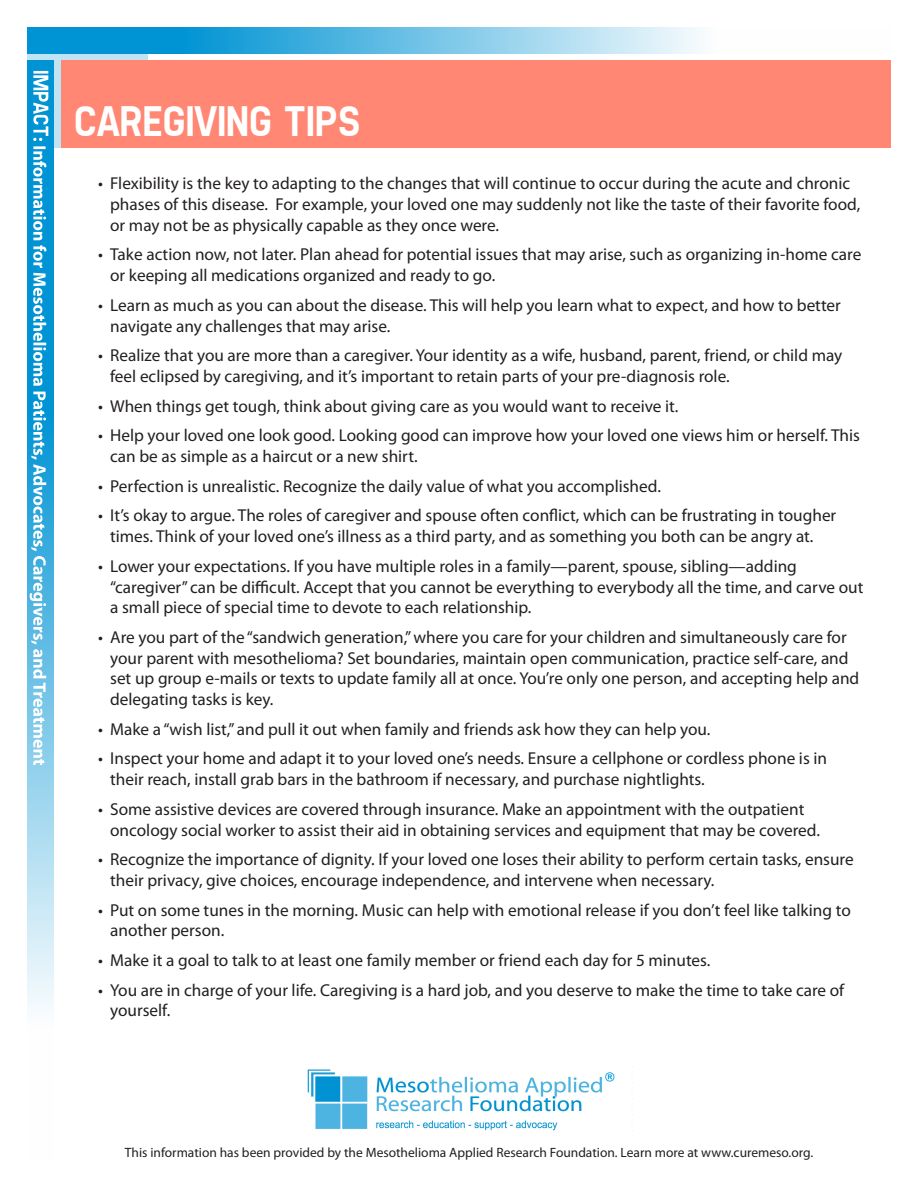
<style>
.page{position:relative;width:918px;height:1188px;background:#fff}
.page>*{position:absolute;margin:0;border:0;box-sizing:border-box;transform-origin:0 0}
.t1{font:36px "Freeroad";color:#fff}
.t2{font:17.25px/20.7px "Myriad Pro";color:#231f20}
.t3{font:13.5px "Myriad Pro";color:#231f20}
</style>
<div class="page">
<div style="left:27px;top:27px;width:121px;height:121px;background:#c0e4f4"></div>
<svg style="left:27px;top:27px;width:673px;height:27px;background:#5ebbe3"></svg>
<svg style="left:27px;top:60px;width:27px;height:948px;background:#73c4e7"></svg>
<svg style="left:30px;top:71px;width:18px;height:694px;background:#5ebbe3"></svg>
<div style="left:61px;top:60px;width:830px;height:88px;background:#ff8773"></div>
<img style="left:307px;top:1069px;width:308px;height:62px">
<p class="t1" style="left:74px;top:98px;width:288px">CAREGIVING TIPS</p>
<p class="t2" style="left:110px;top:173px;width:752px;text-indent:-12px">• Flexibility is the key to adapting to the changes that will continue to occur during the acute and chronic phases of this disease. For example, your loved one may suddenly not like the taste of their favorite food, or may not be as physically capable as they once were.</p>
<p class="t2" style="left:110px;top:244px;width:753px;text-indent:-12px">• Take action now, not later. Plan ahead for potential issues that may arise, such as organizing in-home care or keeping all medications organized and ready to go.</p>
<p class="t2" style="left:110px;top:294px;width:732px;text-indent:-12px">• Learn as much as you can about the disease. This will help you learn what to expect, and how to better navigate any challenges that may arise.</p>
<p class="t2" style="left:110px;top:345px;width:734px;text-indent:-12px">• Realize that you are more than a caregiver. Your identity as a wife, husband, parent, friend, or child may feel eclipsed by caregiving, and it’s important to retain parts of your pre-diagnosis role.</p>
<p class="t2" style="left:98px;top:395px;width:582px">• When things get tough, think about giving care as you would want to receive it.</p>
<p class="t2" style="left:110px;top:425px;width:751px;text-indent:-12px">• Help your loved one look good. Looking good can improve how your loved one views him or herself. This can be as simple as a haircut or a new shirt.</p>
<p class="t2" style="left:98px;top:475px;width:564px">• Perfection is unrealistic. Recognize the daily value of what you accomplished.</p>
<p class="t2" style="left:110px;top:505px;width:728px;text-indent:-12px">• It’s okay to argue. The roles of caregiver and spouse often conflict, which can be frustrating in tougher times. Think of your loved one’s illness as a third party, and as something you both can be angry at.</p>
<p class="t2" style="left:110px;top:555px;width:755px;text-indent:-12px">• Lower your expectations. If you have multiple roles in a family—parent, spouse, sibling—adding “caregiver” can be difficult. Accept that you cannot be everything to everybody all the time, and carve out a small piece of special time to devote to each relationship.</p>
<p class="t2" style="left:110px;top:627px;width:751px;text-indent:-12px">• Are you part of the “sandwich generation,”where you care for your children and simultaneously care for your parent with mesothelioma? Set boundaries, maintain open communication, practice self-care, and set up group e-mails or texts to update family all at once. You’re only one person, and accepting help and delegating tasks is key.</p>
<p class="t2" style="left:98px;top:718px;width:614px">• Make a “wish list,” and pull it out when family and friends ask how they can help you.</p>
<p class="t2" style="left:110px;top:748px;width:718px;text-indent:-12px">• Inspect your home and adapt it to your loved one’s needs. Ensure a cellphone or cordless phone is in their reach, install grab bars in the bathroom if necessary, and purchase nightlights.</p>
<p class="t2" style="left:110px;top:798px;width:711px;text-indent:-12px">• Some assistive devices are covered through insurance. Make an appointment with the outpatient oncology social worker to assist their aid in obtaining services and equipment that may be covered.</p>
<p class="t2" style="left:110px;top:849px;width:745px;text-indent:-12px">• Recognize the importance of dignity. If your loved one loses their ability to perform certain tasks, ensure their privacy, give choices, encourage independence, and intervene when necessary.</p>
<p class="t2" style="left:110px;top:899px;width:742px;text-indent:-12px">• Put on some tunes in the morning. Music can help with emotional release if you don’t feel like talking to another person.</p>
<p class="t2" style="left:98px;top:950px;width:614px">• Make it a goal to talk to at least one family member or friend each day for 5 minutes.</p>
<p class="t2" style="left:110px;top:979px;width:736px;text-indent:-12px">• You are in charge of your life. Caregiving is a hard job, and you deserve to make the time to take care of yourself.</p>
<p class="t3" style="left:125px;top:1144px;width:690px">This information has been provided by the Mesothelioma Applied Research Foundation. Learn more at www.curemeso.org.</p>
</div>
